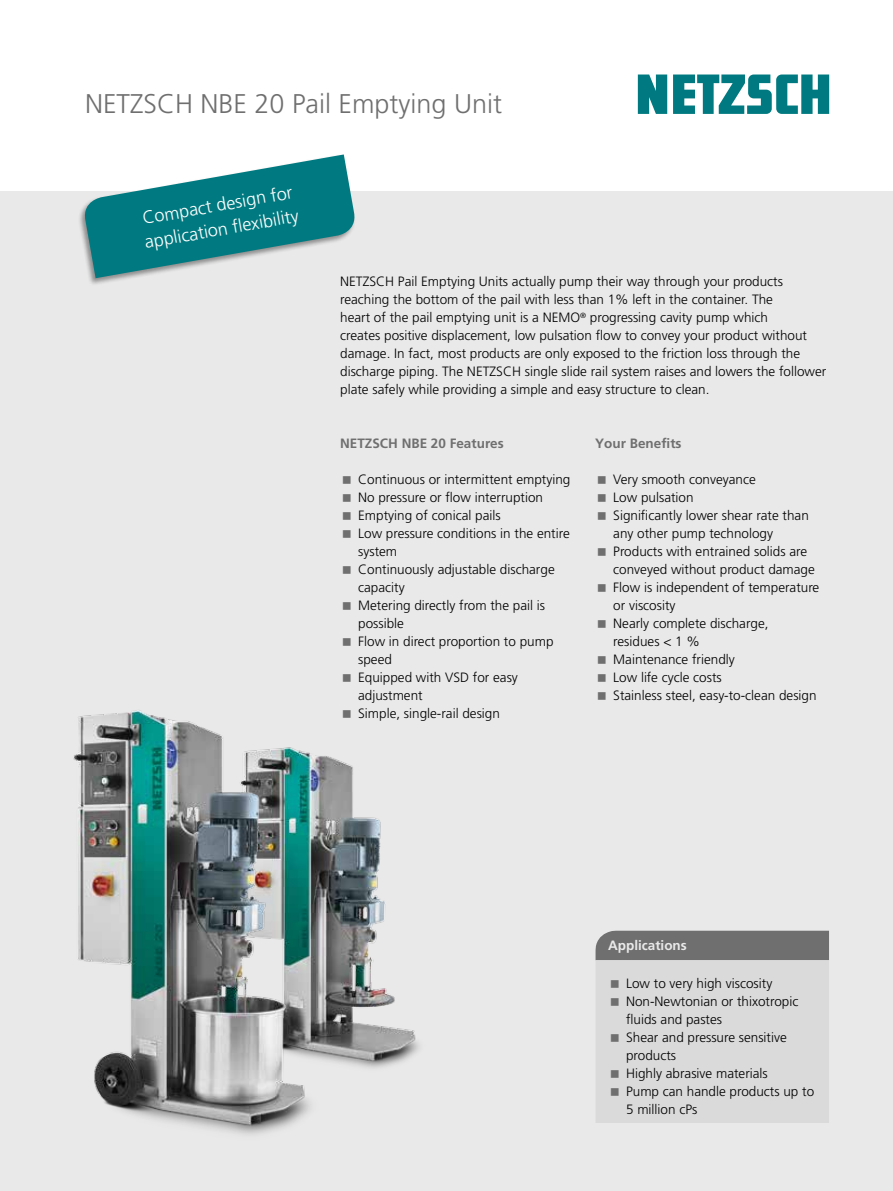
<style>
.page{position:relative;width:893px;height:1191px;background:#fff}
.page>*{position:absolute;margin:0;border:0;box-sizing:border-box;transform-origin:0 0}
.t1{font:300 27px "Frutiger LT Pro";color:#706f6f}
.t2{font:300 18px/24px "Frutiger LT Pro";color:#fff}
.t3{font:300 13.5px/18px "Frutiger LT Pro";color:#000}
.t4{font:700 13.5px "Frutiger LT Pro";color:#706f6f}
.t5{font:700 13.5px "Frutiger LT Pro";color:#e9e9e9}
</style>
<div class="page">
<div style="left:0;top:191px;width:893px;height:1000px;background:#e9e9e9"></div>
<svg style="left:638px;top:74px;width:191px;height:40px"></svg>
<img style="left:355px;top:817px;width:65px;height:251px">
<img style="left:73px;top:710px;width:282px;height:425px">
<div style="left:78px;top:154px;width:278px;height:132px;background:#000;opacity:.4"></div>
<svg style="left:82px;top:154px;width:274px;height:124px"></svg>
<svg style="left:343px;top:710px;width:8px;height:8px"></svg>
<svg style="left:595px;top:930px;width:234px;height:193px"></svg>
<h1 class="t1" style="left:85px;top:88px;width:419px">NETZSCH NBE 20 Pail Emptying Unit</h1>
<h2 class="t2" style="left:139px;top:207px;width:157px;rotate:-10deg">Compact design for application flexibility</h2>
<p class="t3" style="left:340px;top:272px;width:488px">NETZSCH Pail Emptying Units actually pump their way through your products reaching the bottom of the pail with less than 1% left in the container. The<br>heart of the pail emptying unit is a NEMO<sup>®</sup> progressing cavity pump which<br>creates positive displacement, low pulsation flow to convey your product without damage. In fact, most products are only exposed to the friction loss through the discharge piping. The NETZSCH single slide rail system raises and lowers the follower plate safely while providing a simple and easy structure to clean.</p>
<p class="t4" style="left:340px;top:435px;width:165px">NETZSCH NBE 20 Features</p>
<p class="t3" style="left:358px;top:470px;width:214px">Continuous or intermittent emptying<br>No pressure or flow interruption<br>Emptying of conical pails<br>Low pressure conditions in the entire system<br>Continuously adjustable discharge capacity<br>Metering directly from the pail is possible<br>Flow in direct proportion to pump speed<br>Equipped with VSD for easy adjustment<br>Simple, single-rail design</p>
<p class="t4" style="left:595px;top:435px;width:88px">Your Benefits</p>
<p class="t3" style="left:613px;top:470px;width:208px">Very smooth conveyance<br>Low pulsation<br>Significantly lower shear rate than any other pump technology<br>Products with entrained solids are conveyed without product damage<br>Flow is independent of temperature or viscosity<br>Nearly complete discharge,<br>residues &lt; 1 %<br>Maintenance friendly<br>Low life cycle costs<br>Stainless steel, easy-to-clean design</p>
<p class="t5" style="left:608px;top:937px;width:80px">Applications</p>
<p class="t3" style="left:626px;top:974px;width:190px">Low to very high viscosity<br>Non-Newtonian or thixotropic fluids and pastes<br>Shear and pressure sensitive products<br>Highly abrasive materials<br>Pump can handle products up to<br>5 million cPs</p>
</div>
